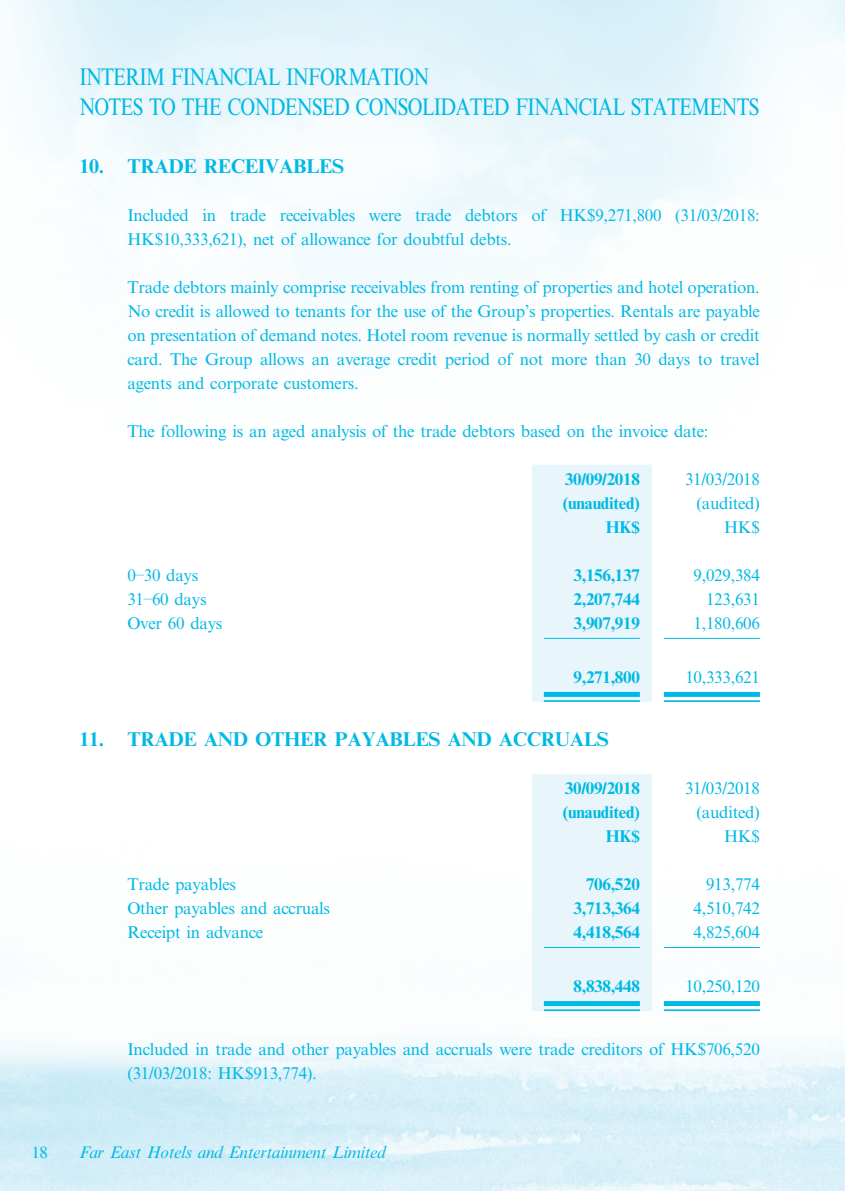
<style>
.page{position:relative;width:845px;height:1191px;background:#fff}
.page>*{position:absolute;margin:0;border:0;box-sizing:border-box;transform-origin:0 0}
.t1{font:24px/30px "Times New Roman MT Std";letter-spacing:-.04em;color:#00b9e4;scale:.8 1}
._03_H1{font:700 20px "Times New Roman MT Std";letter-spacing:-.02em;color:#00b9e4}
._12___P2{font:17px/24px "Times New Roman MT Std";letter-spacing:-.02em;color:#00b9e4}
._01_Body_Text{font:700 17px "Times New Roman MT Std";letter-spacing:-.015em;color:#00b9e4}
._01_Body_Text-2{font:17px "Times New Roman MT Std";letter-spacing:-.015em;color:#00b9e4}
._15_Table_Stub{font:17px "Times New Roman MT Std";letter-spacing:-.02em;color:#00b9e4}
.t2{font:italic 17px "Times New Roman MT Std";letter-spacing:-.02em;color:#00b9e4}
.t3{font:17px "Times LT Std";color:#00b9e4}
</style>
<div class="page">
<div style="left:532px;top:465px;width:120px;height:237px;background:#e8f6fb"></div>
<hr style="left:544px;top:638px;width:96px;height:1px;background:#00b9e4">
<hr style="left:664px;top:638px;width:96px;height:1px;background:#00b9e4">
<div style="left:544px;top:692px;width:96px;height:5px;background:#00b9e4"></div>
<hr style="left:544px;top:700px;width:96px;height:2px;background:#00b9e4">
<div style="left:664px;top:692px;width:96px;height:5px;background:#00b9e4"></div>
<hr style="left:664px;top:700px;width:96px;height:2px;background:#00b9e4">
<div style="left:532px;top:774px;width:120px;height:237px;background:#e8f6fb"></div>
<hr style="left:544px;top:947px;width:96px;height:1px;background:#00b9e4">
<hr style="left:664px;top:947px;width:96px;height:1px;background:#00b9e4">
<div style="left:544px;top:1001px;width:96px;height:5px;background:#00b9e4"></div>
<hr style="left:544px;top:1009px;width:96px;height:2px;background:#00b9e4">
<div style="left:664px;top:1001px;width:96px;height:5px;background:#00b9e4"></div>
<hr style="left:664px;top:1009px;width:96px;height:2px;background:#00b9e4">
<h1 class="t1" style="left:79px;top:62px;width:851px">INTERIM FINANCIAL INFORMATION<br>NOTES TO THE CONDENSED CONSOLIDATED FINANCIAL STATEMENTS</h1>
<p class="_03_H1" style="left:79px;top:153px;width:266px">10. TRADE RECEIVABLES</p>
<p class="_12___P2" style="left:127px;top:203px;width:634px">Included in trade receivables were trade debtors of HK$9,271,800 (31/03/2018:<br>HK$10,333,621), net of allowance for doubtful debts.</p>
<p class="_12___P2" style="left:127px;top:275px;width:634px;text-align:justify">Trade debtors mainly comprise receivables from renting of properties and hotel operation.<br>No credit is allowed to tenants for the use of the Group’s properties. Rentals are payable on presentation of demand notes. Hotel room revenue is normally settled by cash or credit card. The Group allows an average credit period of not more than 30 days to travel agents and corporate customers.</p>
<p class="_12___P2" style="left:127px;top:419px;width:582px">The following is an aged analysis of the trade debtors based on the invoice date:</p>
<p class="_01_Body_Text" style="left:565px;top:468px;width:76px">30/09/2018</p>
<p class="_01_Body_Text-2" style="left:685px;top:469px;width:76px">31/03/2018</p>
<p class="_01_Body_Text" style="left:563px;top:492px;width:79px">(unaudited)</p>
<p class="_01_Body_Text-2" style="left:696px;top:493px;width:65px">(audited)</p>
<p class="_01_Body_Text" style="left:606px;top:516px;width:36px">HK$</p>
<p class="_01_Body_Text-2" style="left:724px;top:517px;width:37px">HK$</p>
<p class="_15_Table_Stub" style="left:127px;top:565px;width:72px">0–30 days</p>
<p class="_01_Body_Text" style="left:573px;top:564px;width:68px">3,156,137</p>
<p class="_01_Body_Text-2" style="left:693px;top:565px;width:68px">9,029,384</p>
<p class="_15_Table_Stub" style="left:127px;top:589px;width:81px">31–60 days</p>
<p class="_01_Body_Text" style="left:573px;top:588px;width:68px">2,207,744</p>
<p class="_01_Body_Text-2" style="left:706px;top:589px;width:55px">123,631</p>
<p class="_15_Table_Stub" style="left:127px;top:613px;width:97px">Over 60 days</p>
<p class="_01_Body_Text" style="left:573px;top:612px;width:68px">3,907,919</p>
<p class="_01_Body_Text-2" style="left:693px;top:613px;width:68px">1,180,606</p>
<p class="_01_Body_Text" style="left:573px;top:666px;width:68px">9,271,800</p>
<p class="_01_Body_Text-2" style="left:685px;top:667px;width:76px">10,333,621</p>
<p class="_03_H1" style="left:79px;top:727px;width:531px">11. TRADE AND OTHER PAYABLES AND ACCRUALS</p>
<p class="_01_Body_Text" style="left:565px;top:777px;width:76px">30/09/2018</p>
<p class="_01_Body_Text-2" style="left:685px;top:778px;width:76px">31/03/2018</p>
<p class="_01_Body_Text" style="left:563px;top:801px;width:79px">(unaudited)</p>
<p class="_01_Body_Text-2" style="left:696px;top:802px;width:65px">(audited)</p>
<p class="_01_Body_Text" style="left:606px;top:825px;width:36px">HK$</p>
<p class="_01_Body_Text-2" style="left:724px;top:826px;width:37px">HK$</p>
<p class="_15_Table_Stub" style="left:127px;top:874px;width:110px">Trade payables</p>
<p class="_01_Body_Text" style="left:586px;top:873px;width:55px">706,520</p>
<p class="_01_Body_Text-2" style="left:706px;top:874px;width:55px">913,774</p>
<p class="_15_Table_Stub" style="left:127px;top:898px;width:204px">Other payables and accruals</p>
<p class="_01_Body_Text" style="left:573px;top:897px;width:68px">3,713,364</p>
<p class="_01_Body_Text-2" style="left:693px;top:898px;width:68px">4,510,742</p>
<p class="_15_Table_Stub" style="left:127px;top:922px;width:137px">Receipt in advance</p>
<p class="_01_Body_Text" style="left:573px;top:921px;width:68px">4,418,564</p>
<p class="_01_Body_Text-2" style="left:693px;top:922px;width:68px">4,825,604</p>
<p class="_01_Body_Text" style="left:573px;top:975px;width:68px">8,838,448</p>
<p class="_01_Body_Text-2" style="left:685px;top:976px;width:76px">10,250,120</p>
<p class="_12___P2" style="left:127px;top:1037px;width:634px">Included in trade and other payables and accruals were trade creditors of HK$706,520 (31/03/2018: HK$913,774).</p>
<p class="t3" style="left:31px;top:1142px;width:18px">18</p>
<p class="t2" style="left:79px;top:1142px;width:308px">Far East Hotels and Entertainment Limited</p>
</div>
